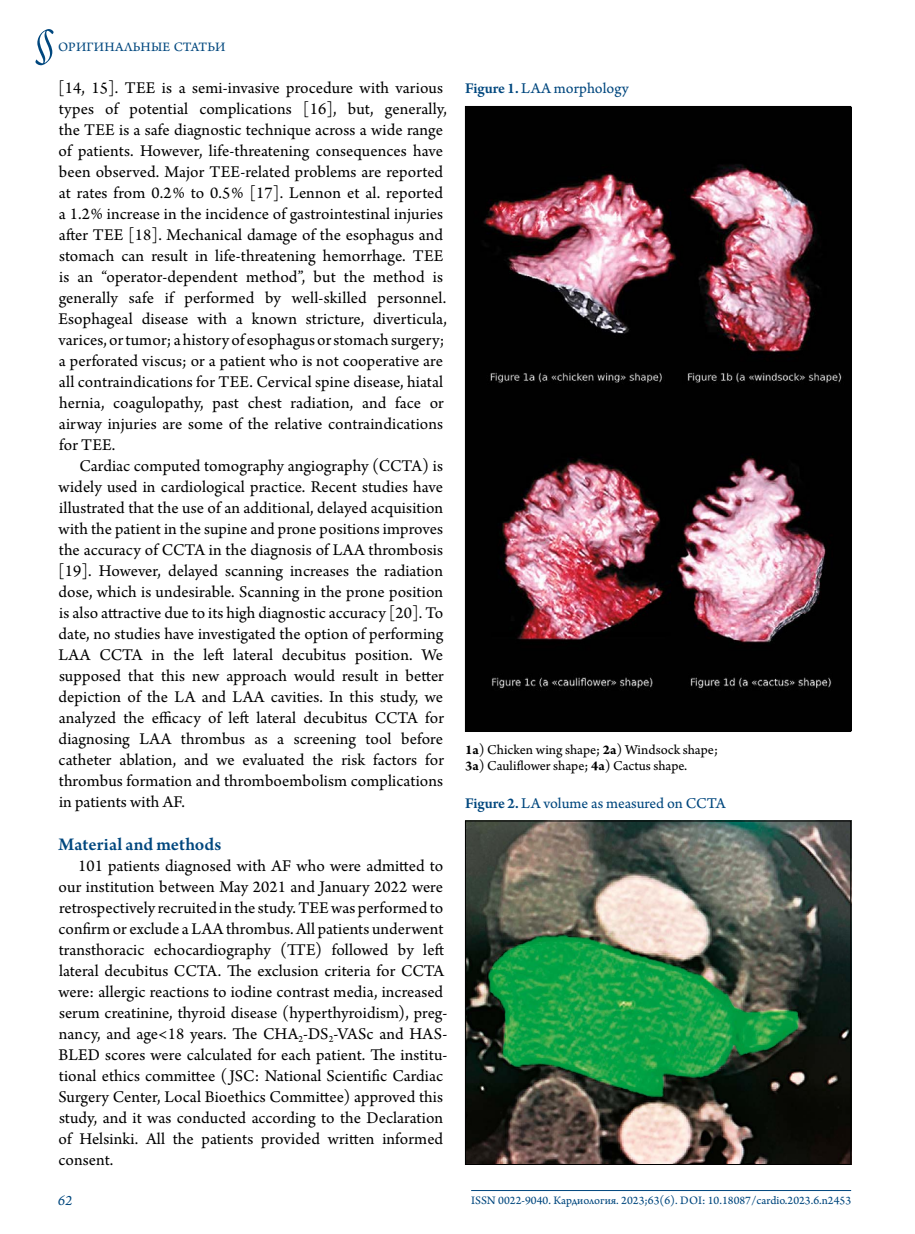
<style>
.page{position:relative;width:915px;height:1234px;background:#fff}
.page>*{position:absolute;margin:0;border:0;box-sizing:border-box;transform-origin:0 0}
.t1{font:54px "Arno Pro Light Italic Display";color:#00477e}
.t2{font:600 18.75px "Arno Pro";color:#00477e}
.t3{font:17.25px/21px "Arno Pro";letter-spacing:.005em;color:#000}
.t4{font:15.75px "Arno Pro Sm Text";color:#00477e}
.t5{font:15px "Arno Pro Italic Sm Text";color:#00477e}
.t6{font:14.25px/15.8px "Arno Pro Sm Text";letter-spacing:-.005em;color:#000}
.t7{font:13.5px "Arno Pro Sm Text";letter-spacing:.01em;color:#00477e}
.t8{font:12px "Arno Pro Sm Text";color:#00477e}
.s1{font-family:"Arno Pro";font-weight:600}
.s2{font-family:"Arno Pro Bold Sm Text"}
</style>
<div class="page">
<hr style="left:471px;top:1189px;width:379px;height:1px;background:#00477e">
<img style="left:467px;top:108px;width:381px;height:621px">
<img style="left:467px;top:822px;width:381px;height:340px">
<div style="left:465px;top:820px;width:385px;height:344px;border:1px solid #000"></div>
<h1 class="t1" style="left:35px;top:12px;width:22px">§</h1>
<p class="t7" style="left:58px;top:39px;width:169px">ОРИГИНАЛЬНЫЕ СТАТЬИ</p>
<p class="t3" style="left:58px;top:78px;width:390px">[14, 15]. TEE is a semi-invasive procedure with various types of potential complications [16], but, generally, the TEE is a safe diagnostic technique across a wide range of patients. However, life-threatening consequences have been observed. Major TEE-related problems are reported at rates from 0.2% to 0.5% [17]. Lennon et al. reported a 1.2% increase in the incidence of gastrointestinal injuries after TEE [18]. Mechanical damage of the esophagus and stomach can result in life-threatening hemorrhage. TEE is an “operator-dependent method”, but the method is generally safe if performed by well-skilled personnel.<br>Esophageal disease with a known stricture, diverticula, varices, or tumor; a history of esophagus or stomach surgery; a perforated viscus; or a patient who is not cooperative are all contraindications for TEE. Cervical spine disease, hiatal hernia, coagulopathy, past chest radiation, and face or airway injuries are some of the relative contraindications for TEE.</p>
<p class="t3" style="left:58px;top:456px;width:387px;text-align:justify;text-indent:21px">Cardiac computed tomography angiography (CCTA) is widely used in cardiological practice. Recent studies have illustrated that the use of an additional, delayed acquisition with the patient in the supine and prone positions improves the accuracy of CCTA in the diagnosis of LAA thrombosis [19]. However, delayed scanning increases the radiation dose, which is undesirable. Scanning in the prone position is also attractive due to its high diagnostic accuracy [20]. To date, no studies have investigated the option of performing LAA CCTA in the left lateral decubitus position. We supposed that this new approach would result in better depiction of the LA and LAA cavities. In this study, we analyzed the efficacy of left lateral decubitus CCTA for diagnosing LAA thrombus as a screening tool before catheter ablation, and we evaluated the risk factors for thrombus formation and thromboembolism complications in patients with AF.</p>
<p class="t2" style="left:58px;top:833px;width:164px">Material and methods</p>
<p class="t3" style="left:58px;top:855px;width:390px;text-indent:20px">101 patients diagnosed with AF who were admitted to our institution between May 2021 and January 2022 were retrospectively recruited in the study. TEE was performed to confirm or exclude a LAA thrombus. All patients underwent transthoracic echocardiography (TTE) followed by left lateral decubitus CCTA. The exclusion criteria for CCTA were: allergic reactions to iodine contrast media, increased serum creatinine, thyroid disease (hyperthyroidism), preg&shy;nancy, and age&lt;18 years. The CHA<sub>2</sub>‑DS<sub>2</sub>‑VASc and HAS-BLED scores were calculated for each patient. The institu&shy;tional ethics committee (JSC: National Scientific Cardiac Surgery Center, Local Bioethics Committee) approved this study, and it was conducted according to the Declaration of Helsinki. All the patients provided written informed consent.</p>
<p class="t4" style="left:465px;top:79px;width:165px"><span class="s1">Figure 1.</span> LAA morphology</p>
<p class="t6" style="left:465px;top:742px;width:254px"><span class="s2">1a</span>) Chicken wing shape; <span class="s2">2a</span>) Windsock shape;<br><span class="s2">3a</span>) Cauliflower shape; <span class="s2">4a</span>) Cactus shape.</p>
<p class="t4" style="left:465px;top:793px;width:262px"><span class="s1">Figure 2.</span> LA volume as measured on CCTA</p>
<p class="t5" style="left:58px;top:1190px;width:16px">62</p>
<p class="t8" style="left:471px;top:1192px;width:381px">ISSN 0022-9040. Кардиология. 2023;63(6). DOI: 10.18087/cardio.2023.6.n2453</p>
</div>
